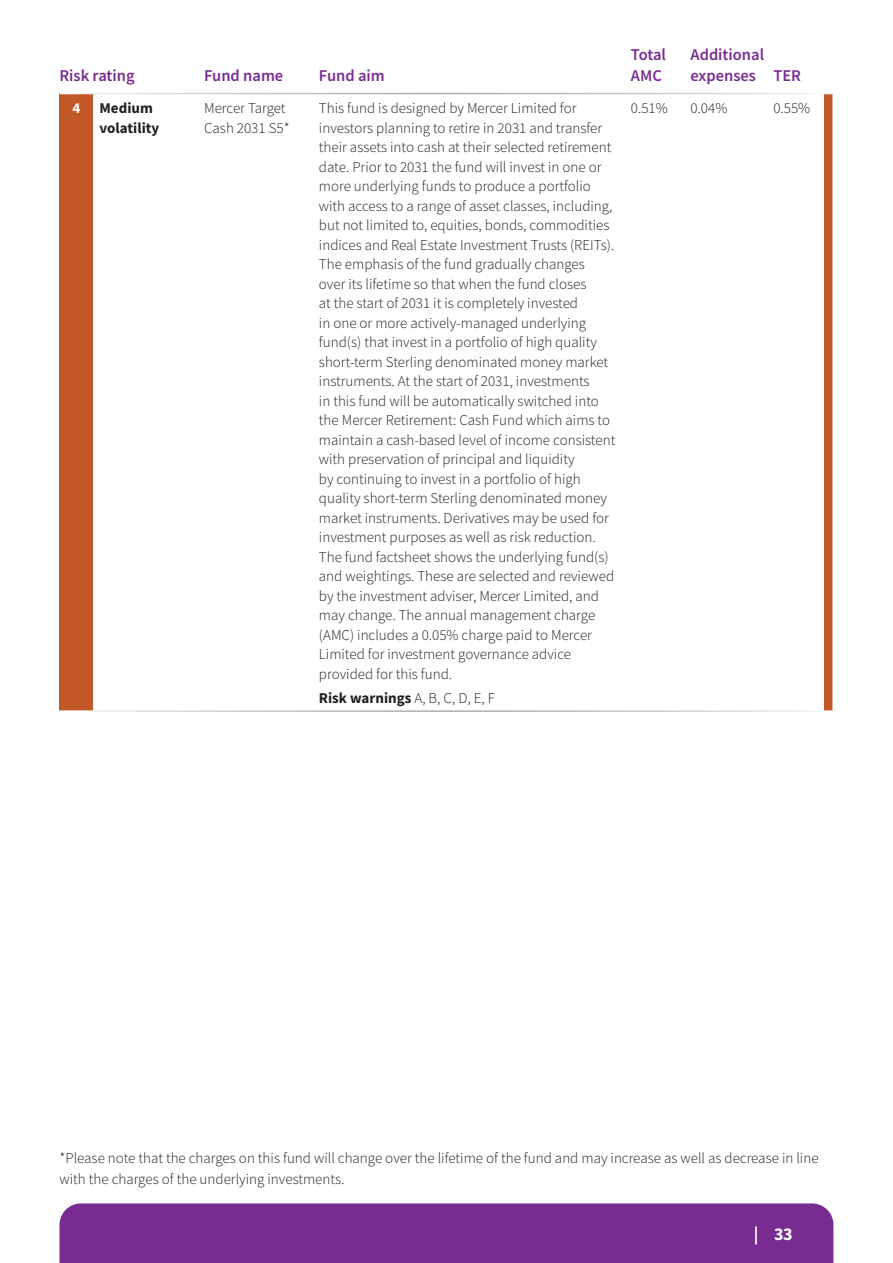
<style>
.page{position:relative;width:893px;height:1263px;background:#fff}
.page>*{position:absolute;margin:0;border:0;box-sizing:border-box;transform-origin:0 0}
.t1{font:700 18px "Source Sans Pro";color:#fff}
.t2{font:600 16.5px/21px "Source Sans Pro";color:#782b90}
.t3{font:300 15px/19.5px "Source Sans Pro";color:#231f20}
.t4{font:700 15px/19.5px "Source Sans Pro";color:#231f20}
.t5{font:700 15px "Source Sans Pro";color:#fff}
.s1{font-weight:300}
</style>
<div class="page">
<div style="left:60px;top:1203px;width:773px;height:60px;background:#782b90"></div>
<div style="left:60px;top:94px;width:34px;height:617px;background:#c25727"></div>
<div style="left:824px;top:94px;width:9px;height:617px;background:#c25727"></div>
<hr style="left:93px;top:94px;width:1px;height:616px;background:#fff">
<hr style="left:60px;top:710px;width:34px;height:2px;background:#fff">
<hr style="left:832px;top:94px;width:1px;height:616px;background:#fff">
<p class="t2" style="left:60px;top:65px;width:77px">Risk rating</p>
<p class="t2" style="left:204px;top:65px;width:81px">Fund name</p>
<p class="t2" style="left:319px;top:65px;width:67px">Fund aim</p>
<p class="t5" style="left:73px;top:98px;width:9px">4</p>
<p class="t4" style="left:100px;top:98px;width:61px">Medium volatility</p>
<p class="t3" style="left:204px;top:99px;width:87px">Mercer Target<br>Cash 2031 S5*</p>
<p class="t3" style="left:319px;top:99px;width:298px">This fund is designed by Mercer Limited for investors planning to retire in 2031 and transfer their assets into cash at their selected retirement date. Prior to 2031 the fund will invest in one or more underlying funds to produce a portfolio with access to a range of asset classes, including, but not limited to, equities, bonds, commodities indices and Real Estate Investment Trusts (REITs).<br>The emphasis of the fund gradually changes<br>over its lifetime so that when the fund closes<br>at the start of 2031 it is completely invested<br>in one or more actively-managed underlying fund(s) that invest in a portfolio of high quality short-term Sterling denominated money market instruments. At the start of 2031, investments<br>in this fund will be automatically switched into the Mercer Retirement: Cash Fund which aims to maintain a cash-based level of income consistent with preservation of principal and liquidity<br>by continuing to invest in a portfolio of high quality short-term Sterling denominated money market instruments. Derivatives may be used for investment purposes as well as risk reduction.<br>The fund factsheet shows the underlying fund(s) and weightings. These are selected and reviewed by the investment adviser, Mercer Limited, and may change. The annual management charge (AMC) includes a 0.05% charge paid to Mercer Limited for investment governance advice provided for this fund.</p>
<p class="t4" style="left:319px;top:688px;width:177px">Risk warnings <span class="s1">A, B, C, D, E, F</span></p>
<p class="t2" style="left:631px;top:44px;width:37px">Total<br>AMC</p>
<p class="t2" style="left:690px;top:44px;width:112px">Additional expenses TER</p>
<p class="t3" style="left:631px;top:99px;width:38px">0.51%</p>
<p class="t3" style="left:690px;top:99px;width:38px">0.04%</p>
<p class="t3" style="left:773px;top:99px;width:38px">0.55%</p>
<p class="t3" style="left:60px;top:1147px;width:761px;line-height:21px">*Please note that the charges on this fund will change over the lifetime of the fund and may increase as well as decrease in line with the charges of the underlying investments.</p>
<p class="t1" style="left:754px;top:1222px;width:40px">| 33</p>
</div>
